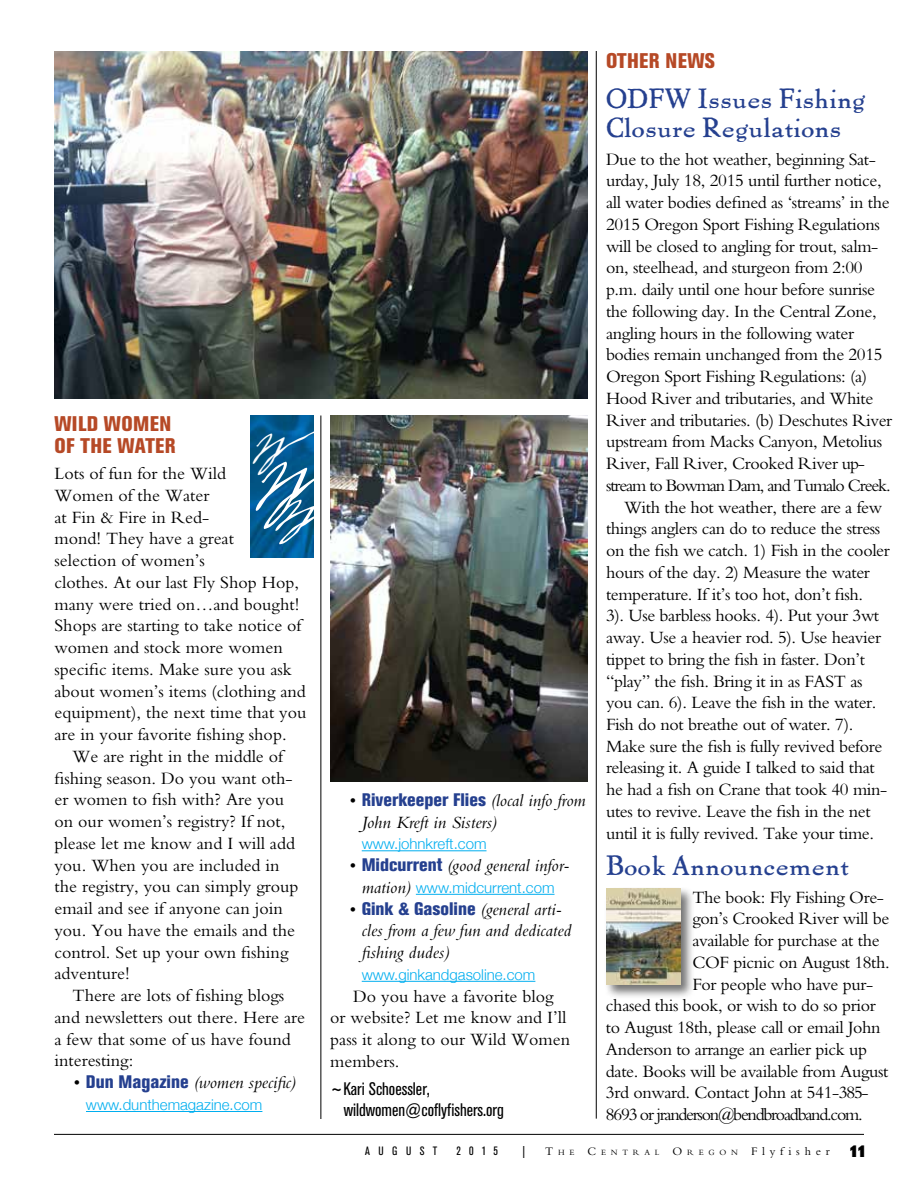
<style>
.page{position:relative;width:918px;height:1188px;background:#fff}
.page>*{position:absolute;margin:0;border:0;box-sizing:border-box;transform-origin:0 0}
.t1{font:73.2px "Cezanne";color:#fff}
.t2{font:45.3px "Cezanne";color:#fff}
.t3{font:27px/28.5px "Pabst L";color:#25408f}
.t4{font:800 condensed 21px/21.8px "Akzidenz Grotesk BE";letter-spacing:.02em;color:#b64926}
.t5{font:18px "Bembo";letter-spacing:-.02em;color:#000}
.t6{font:18px/21.8px "Bembo";color:#000}
.t7{font:italic 18px/21.8px "Bembo";color:#000}
.t8{font:800 condensed 18px "Akzidenz Grotesk BE";color:#25408f}
.t9{font:condensed 18px/21.8px "Akzidenz Grotesk BE";color:#000}
.t10{font:18px "Bembo";letter-spacing:-.07em;color:#000}
.t11{font:18px "Bembo";letter-spacing:-.06em;color:#000}
.t12{font:300 15px "Helvetica Neue";color:#00aeef}
.t13{font:condensed 12px "Akzidenz Grotesk BE";letter-spacing:.69em;color:#000}
.t14{font:8.4px "Bembo";letter-spacing:.57em;color:#000}
.s1{font-style:normal}
.s2{font-family:"Akzidenz Grotesk BE";font-weight:800;font-style:normal;font-stretch:condensed;color:#25408f}
.s3{font-family:"Bembo";font-weight:400;font-stretch:normal;color:#000}
.s4{font-family:"Bembo";font-weight:400;font-style:italic;font-stretch:normal;color:#000}
.s5{font-family:"Bembo";font-weight:400;font-style:italic;font-size:18px;color:#000}
.s6{font-size:12px}
.s7{font-family:"Gill Sans Extra Bold Display";font-size:16.5px}
</style>
<div class="page">
<hr style="left:54px;top:1134px;width:810px;height:1px;background:#000">
<hr style="left:86px;top:1111px;width:176px;height:1px;background:#00aeef">
<hr style="left:362px;top:850px;width:125px;height:1px;background:#00aeef">
<hr style="left:416px;top:894px;width:139px;height:1px;background:#00aeef">
<hr style="left:362px;top:981px;width:173px;height:1px;background:#00aeef">
<img style="left:251px;top:416px;width:63px;height:142px">
<hr style="left:596px;top:51px;width:1px;height:1068px;background:#000">
<hr style="left:320px;top:416px;width:1px;height:703px;background:#000">
<img style="left:330px;top:416px;width:258px;height:366px">
<img style="left:54px;top:51px;width:534px;height:348px">
<div style="left:604px;top:887px;width:91px;height:113px;background:#000;opacity:.56"></div>
<img style="left:606px;top:889px;width:74px;height:96px">
<img style="left:273px;top:490px;width:87px;height:64px">
<p class="t4" style="left:54px;top:413px;width:123px">WILD WOMEN<br>OF THE WATER</p>
<p class="t6" style="left:54px;top:462px;width:253px">Lots of fun for the Wild<br>Women of the Water<br>at Fin &amp; Fire in Red-<br>mond! They have a great<br>selection of women’s<br>clothes. At our last Fly Shop Hop, many were tried on…and bought!<br>Shops are starting to take notice of women and stock more women specific items. Make sure you ask about women’s items (clothing and equipment), the next time that you are in your favorite fishing shop.</p>
<p class="t6" style="left:54px;top:745px;width:246px;text-indent:18px">We are right in the middle of fishing season. Do you want oth&shy;er women to fish with? Are you on our women’s registry? If not, please let me know and I will add you. When you are included in the registry, you can simply group email and see if anyone can join you. You have the emails and the control. Set up your own fishing adventure!</p>
<p class="t6" style="left:54px;top:984px;width:252px;text-indent:18px">There are lots of fishing blogs and newsletters out there. Here are a few that some of us have found interesting:</p>
<p class="t7" style="left:74px;top:1071px;width:223px"><span class="s1">•</span> <span class="s2">Dun Magazine</span> (women specific)</p>
<p class="t12" style="left:86px;top:1093px;width:178px">www.dunthemagazine.com</p>
<h2 class="t2" style="left:251px;top:418px;width:74px">W</h2>
<h1 class="t1" style="left:252px;top:436px;width:119px">W</h1>
<p class="t8" style="left:350px;top:789px;width:237px"><span class="s3">•</span> Riverkeeper Flies <span class="s4">(local info from</span></p>
<p class="t7" style="left:362px;top:811px;width:137px">John Kreft in Sisters)</p>
<p class="t12" style="left:362px;top:832px;width:126px">www.johnkreft.com</p>
<p class="t7" style="left:350px;top:854px;width:221px"><span class="s1">•</span> <span class="s2">Midcurrent</span> (good general infor-</p>
<p class="t12" style="left:362px;top:875px;width:194px"><span class="s5">mation)</span> www.midcurrent.com</p>
<p class="t8" style="left:350px;top:898px;width:214px"><span class="s3">•</span> Gink &amp; Gasoline <span class="s4">(general arti-</span></p>
<p class="t7" style="left:362px;top:919px;width:211px">cles from a few fun and dedicated fishing dudes)</p>
<p class="t12" style="left:362px;top:962px;width:175px">www.ginkandgasoline.com</p>
<p class="t6" style="left:330px;top:985px;width:241px;text-indent:23px">Do you have a favorite blog or website? Let me know and I’ll pass it along to our Wild Women members.</p>
<p class="t9" style="left:344px;top:1078px;width:162px;text-indent:-14px">~Kari Schoessler, wildwomen@coflyfishers.org</p>
<p class="t4" style="left:606px;top:50px;width:110px">OTHER NEWS</p>
<h3 class="t3" style="left:606px;top:84px;width:261px">ODFW Issues Fishing<br>Closure Regulations</h3>
<p class="t5" style="left:606px;top:149px;width:271px">Due to the hot weather, beginning Sat-</p>
<p class="t5" style="left:606px;top:170px;width:277px">urday, July 18, 2015 until further notice,</p>
<p class="t5" style="left:606px;top:192px;width:285px">all water bodies defined as ‘streams’ in the</p>
<p class="t5" style="left:606px;top:214px;width:275px">2015 Oregon Sport Fishing Regulations</p>
<p class="t5" style="left:606px;top:236px;width:274px">will be closed to angling for trout, salm-</p>
<p class="t5" style="left:606px;top:257px;width:258px">on, steelhead, and sturgeon from 2:00</p>
<p class="t5" style="left:606px;top:279px;width:271px">p.m. daily until one hour before sunrise</p>
<p class="t5" style="left:606px;top:301px;width:272px">the following day. In the Central Zone,</p>
<p class="t5" style="left:606px;top:322px;width:250px">angling hours in the following water</p>
<p class="t5" style="left:606px;top:344px;width:278px">bodies remain unchanged from the 2015</p>
<p class="t5" style="left:606px;top:366px;width:263px">Oregon Sport Fishing Regulations: (a)</p>
<p class="t5" style="left:606px;top:388px;width:269px">Hood River and tributaries, and White</p>
<p class="t5" style="left:606px;top:409px;width:288px">River and tributaries. (b) Deschutes River</p>
<p class="t5" style="left:606px;top:431px;width:278px">upstream from Macks Canyon, Metolius</p>
<p class="t5" style="left:606px;top:453px;width:261px">River, Fall River, Crooked River up-</p>
<p class="t11" style="left:606px;top:475px;width:286px">stream to Bowman Dam, and Tumalo Creek.</p>
<p class="t5" style="left:624px;top:496px;width:260px">With the hot weather, there are a few</p>
<p class="t5" style="left:606px;top:518px;width:276px">things anglers can do to reduce the stress</p>
<p class="t5" style="left:606px;top:540px;width:285px">on the fish we catch. 1) Fish in the cooler</p>
<p class="t5" style="left:606px;top:562px;width:265px">hours of the day. 2) Measure the water</p>
<p class="t5" style="left:606px;top:583px;width:259px">temperature. If it’s too hot, don’t fish.</p>
<p class="t5" style="left:606px;top:605px;width:275px">3). Use barbless hooks. 4). Put your 3wt</p>
<p class="t5" style="left:606px;top:627px;width:277px">away. Use a heavier rod. 5). Use heavier</p>
<p class="t5" style="left:606px;top:649px;width:261px">tippet to bring the fish in faster. Don’t</p>
<p class="t5" style="left:606px;top:670px;width:258px">“play” the fish. Bring it in as FAST as</p>
<p class="t5" style="left:606px;top:692px;width:272px">you can. 6). Leave the fish in the water.</p>
<p class="t5" style="left:606px;top:714px;width:249px">Fish do not breathe out of water. 7).</p>
<p class="t5" style="left:606px;top:736px;width:278px">Make sure the fish is fully revived before</p>
<p class="t5" style="left:606px;top:757px;width:270px">releasing it. A guide I talked to said that</p>
<p class="t5" style="left:606px;top:779px;width:283px">he had a fish on Crane that took 40 min-</p>
<p class="t5" style="left:606px;top:801px;width:266px">utes to revive. Leave the fish in the net</p>
<p class="t5" style="left:606px;top:823px;width:270px">until it is fully revived. Take your time.</p>
<h3 class="t3" style="left:606px;top:850px;width:245px">Book Announcement</h3>
<p class="t5" style="left:692px;top:887px;width:193px">The book: Fly Fishing Ore-</p>
<p class="t5" style="left:692px;top:908px;width:198px">gon’s Crooked River will be</p>
<p class="t5" style="left:692px;top:930px;width:189px">available for purchase at the</p>
<p class="t5" style="left:692px;top:952px;width:199px">COF picnic on August 18th.</p>
<p class="t5" style="left:692px;top:974px;width:182px">For people who have pur-</p>
<p class="t5" style="left:606px;top:995px;width:271px">chased this book, or wish to do so prior</p>
<p class="t5" style="left:606px;top:1017px;width:276px">to August 18th, please call or email John</p>
<p class="t5" style="left:606px;top:1039px;width:263px">Anderson to arrange an earlier pick up</p>
<p class="t5" style="left:606px;top:1060px;width:284px">date. Books will be available from August</p>
<p class="t5" style="left:606px;top:1082px;width:264px">3rd onward. Contact John at 541-385-</p>
<p class="t10" style="left:606px;top:1104px;width:258px">8693 or jranderson@bendbroadband.com.</p>
<p class="t13" style="left:365px;top:1145px;width:74px">AUGUST</p>
<p class="t13" style="left:456px;top:1145px;width:43px">2015</p>
<p class="t13" style="left:523px;top:1145px;width:4px">|</p>
<p class="t14" style="left:545px;top:1148px;width:322px"><span class="s6">T</span>HE <span class="s6">C</span>ENTRAL <span class="s6">O</span>REGON <span class="s6">Flyfisher</span> <span class="s7">11</span></p>
</div>
